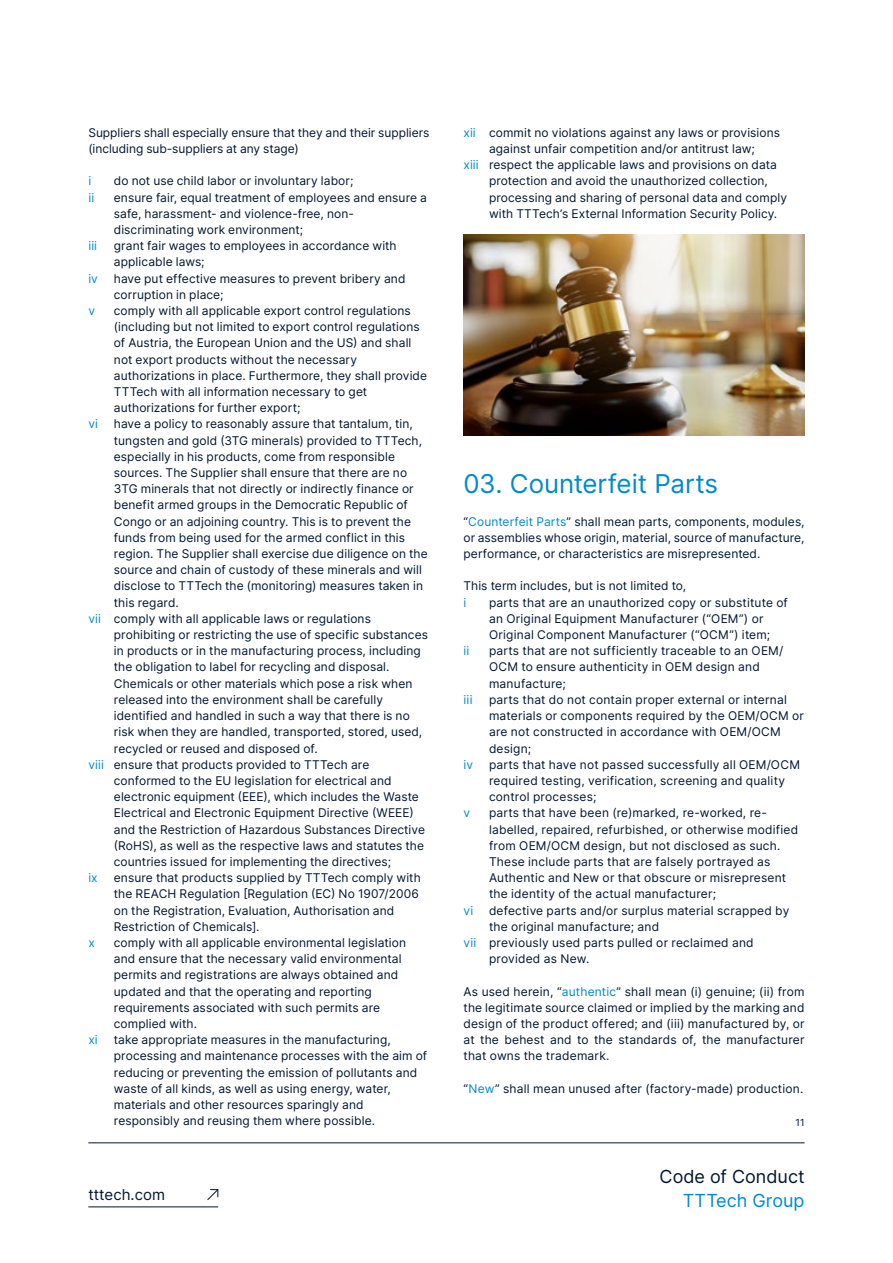
<style>
.page{position:relative;width:893px;height:1263px;background:#fff}
.page>*{position:absolute;margin:0;border:0;box-sizing:border-box;transform-origin:0 0}
.t1{font:25.95px "Inter";letter-spacing:-.005em;color:#008acb}
.t2{font:18px "Inter";color:#001630}
.t3{font:18px "Inter";color:#008acb}
.t4{font:15px "Inter";color:#001630}
.t5{font:12px/16.2px "Inter";letter-spacing:.01em;color:#001630}
.t6{font:12px "Inter";letter-spacing:.01em;color:#008acb}
.t7{font:9.75px "Inter";color:#001630}
.s1{color:#008acb}
</style>
<div class="page">
<hr style="left:88px;top:1142px;width:717px;height:1px;background:#001630">
<hr style="left:88px;top:1206px;width:130px;height:1px;background:#001630">
<svg style="left:207px;top:1189px;width:12px;height:11px"></svg>
<img style="left:463px;top:234px;width:342px;height:201px">
<p class="t5" style="left:88px;top:124px;width:343px">Suppliers shall especially ensure that they and their suppliers (including sub-suppliers at any stage)</p>
<p class="t6" style="left:88px;top:172px;width:4px">i</p>
<p class="t5" style="left:114px;top:173px;width:241px">do not use child labor or involuntary labor;</p>
<p class="t6" style="left:88px;top:189px;width:7px">ii</p>
<p class="t5" style="left:114px;top:189px;width:315px">ensure fair, equal treatment of employees and ensure a safe, harassment- and violence-free, non&shy;discriminating work environment;</p>
<p class="t6" style="left:88px;top:237px;width:10px">iii</p>
<p class="t5" style="left:114px;top:237px;width:284px">grant fair wages to employees in accordance with applicable laws;</p>
<p class="t6" style="left:88px;top:270px;width:11px">iv</p>
<p class="t5" style="left:114px;top:270px;width:293px">have put effective measures to prevent bribery and corruption in place;</p>
<p class="t6" style="left:88px;top:302px;width:8px">v</p>
<p class="t5" style="left:114px;top:302px;width:315px">comply with all applicable export control regulations (including but not limited to export control regulations of Austria, the European Union and the US) and shall not export products without the necessary authorizations in place. Furthermore, they shall provide TTTech with all information necessary to get authorizations for further export;</p>
<p class="t6" style="left:88px;top:415px;width:11px">vi</p>
<p class="t5" style="left:114px;top:416px;width:301px">have a policy to reasonably assure that tantalum, tin,</p>
<p class="t5" style="left:114px;top:432px;width:310px">tungsten and gold (3TG minerals) provided to TTTech,</p>
<p class="t5" style="left:114px;top:448px;width:283px">especially in his products, come from responsible</p>
<p class="t5" style="left:114px;top:464px;width:295px">sources. The Supplier shall ensure that there are no</p>
<p class="t5" style="left:114px;top:480px;width:301px">3TG minerals that not directly or indirectly finance or</p>
<p class="t5" style="left:114px;top:497px;width:296px">benefit armed groups in the Democratic Republic of</p>
<p class="t5" style="left:114px;top:513px;width:299px">Congo or an adjoining country. This is to prevent the</p>
<p class="t5" style="left:114px;top:529px;width:293px">funds from being used for the armed conflict in this</p>
<p class="t5" style="left:114px;top:545px;width:315px">region. The Supplier shall exercise due diligence on the</p>
<p class="t5" style="left:114px;top:561px;width:310px">source and chain of custody of these minerals and will</p>
<p class="t5" style="left:114px;top:578px;width:311px">disclose to TTTech the (monitoring) measures taken in</p>
<p class="t5" style="left:114px;top:594px;width:66px">this regard.</p>
<p class="t5" style="left:88px;top:610px;width:284px"><span class="s1">vii</span> comply with all applicable laws or regulations</p>
<p class="t5" style="left:114px;top:626px;width:316px">prohibiting or restricting the use of specific substances</p>
<p class="t5" style="left:114px;top:642px;width:308px">in products or in the manufacturing process, including</p>
<p class="t5" style="left:114px;top:659px;width:277px">the obligation to label for recycling and disposal.</p>
<p class="t5" style="left:114px;top:675px;width:300px">Chemicals or other materials which pose a risk when</p>
<p class="t5" style="left:114px;top:691px;width:271px">released into the environment shall be carefully</p>
<p class="t5" style="left:114px;top:707px;width:298px">identified and handled in such a way that there is no</p>
<p class="t5" style="left:114px;top:723px;width:310px">risk when they are handled, transported, stored, used,</p>
<p class="t5" style="left:114px;top:740px;width:205px">recycled or reused and disposed of.</p>
<p class="t5" style="left:88px;top:756px;width:282px"><span class="s1">viii</span> ensure that products provided to TTTech are</p>
<p class="t5" style="left:114px;top:772px;width:279px">conformed to the EU legislation for electrical and</p>
<p class="t5" style="left:114px;top:788px;width:306px">electronic equipment (EEE), which includes the Waste</p>
<p class="t5" style="left:114px;top:804px;width:301px">Electrical and Electronic Equipment Directive (WEEE)</p>
<p class="t5" style="left:114px;top:821px;width:313px">and the Restriction of Hazardous Substances Directive</p>
<p class="t5" style="left:114px;top:837px;width:312px">(RoHS), as well as the respective laws and statutes the</p>
<p class="t5" style="left:114px;top:853px;width:279px">countries issued for implementing the directives;</p>
<p class="t6" style="left:88px;top:869px;width:11px">ix</p>
<p class="t5" style="left:114px;top:869px;width:308px">ensure that products supplied by TTTech comply with the REACH Regulation [Regulation (EC) No 1907/2006 on the Registration, Evaluation, Authorisation and Restriction of Chemicals].</p>
<p class="t6" style="left:88px;top:934px;width:8px">x</p>
<p class="t5" style="left:114px;top:934px;width:294px">comply with all applicable environmental legislation and ensure that the necessary valid environmental permits and registrations are always obtained and updated and that the operating and reporting requirements associated with such permits are complied with.</p>
<p class="t6" style="left:88px;top:1031px;width:11px">xi</p>
<p class="t5" style="left:114px;top:1031px;width:315px">take appropriate measures in the manufacturing, processing and maintenance processes with the aim of reducing or preventing the emission of pollutants and waste of all kinds, as well as using energy, water, materials and other resources sparingly and responsibly and reusing them where possible.</p>
<p class="t4" style="left:88px;top:1184px;width:78px">tttech.com</p>
<p class="t5" style="left:463px;top:124px;width:318px"><span class="s1">xii</span> commit no violations against any laws or provisions</p>
<p class="t5" style="left:489px;top:140px;width:267px">against unfair competition and/or antitrust law;</p>
<p class="t5" style="left:463px;top:156px;width:315px"><span class="s1">xiii</span> respect the applicable laws and provisions on data</p>
<p class="t5" style="left:489px;top:173px;width:280px">protection and avoid the unauthorized collection,</p>
<p class="t5" style="left:489px;top:189px;width:300px">processing and sharing of personal data and comply</p>
<p class="t5" style="left:489px;top:205px;width:290px">with TTTech’s External Information Security Policy.</p>
<h1 class="t1" style="left:463px;top:465px;width:256px">03. Counterfeit Parts</h1>
<p class="t5" style="left:463px;top:513px;width:343px;text-align:justify">“<span class="s1">Counterfeit Parts</span>” shall mean parts, components, modules, or assemblies whose origin, material, source of manufacture, performance, or characteristics are misrepresented.</p>
<p class="t5" style="left:463px;top:578px;width:224px">This term includes, but is not limited to,</p>
<p class="t6" style="left:463px;top:594px;width:4px">i</p>
<p class="t5" style="left:489px;top:594px;width:300px">parts that are an unauthorized copy or substitute of an Original Equipment Manufacturer (“OEM”) or<br>Original Component Manufacturer (“OCM”) item;</p>
<p class="t6" style="left:463px;top:642px;width:7px">ii</p>
<p class="t5" style="left:489px;top:642px;width:296px">parts that are not sufficiently traceable to an OEM/<br>OCM to ensure authenticity in OEM design and manufacture;</p>
<p class="t6" style="left:463px;top:691px;width:11px">iii</p>
<p class="t5" style="left:489px;top:691px;width:317px">parts that do not contain proper external or internal materials or components required by the OEM/OCM or are not constructed in accordance with OEM/OCM design;</p>
<p class="t6" style="left:463px;top:756px;width:11px">iv</p>
<p class="t5" style="left:489px;top:756px;width:312px">parts that have not passed successfully all OEM/OCM required testing, verification, screening and quality control processes;</p>
<p class="t6" style="left:463px;top:804px;width:8px">v</p>
<p class="t5" style="left:489px;top:804px;width:311px">parts that have been (re)marked, re-worked, re&shy;labelled, repaired, refurbished, or otherwise modified from OEM/OCM design, but not disclosed as such.<br>These include parts that are falsely portrayed as Authentic and New or that obscure or misrepresent the identity of the actual manufacturer;</p>
<p class="t6" style="left:463px;top:901px;width:11px">vi</p>
<p class="t5" style="left:489px;top:902px;width:302px">defective parts and/or surplus material scrapped by</p>
<p class="t5" style="left:489px;top:918px;width:172px">the original manufacture; and</p>
<p class="t5" style="left:463px;top:934px;width:292px"><span class="s1">vii</span> previously used parts pulled or reclaimed and</p>
<p class="t5" style="left:489px;top:950px;width:102px">provided as New.</p>
<p class="t5" style="left:463px;top:983px;width:343px;text-align:justify">As used herein, “<span class="s1">authentic</span>” shall mean (i) genuine; (ii) from the legitimate source claimed or implied by the marking and design of the product offered; and (iii) manufactured by, or at the behest and to the standards of, the manufacturer that owns the trademark.</p>
<p class="t5" style="left:463px;top:1080px;width:341px">“<span class="s1">New</span>” shall mean unused after (factory-made) production.</p>
<p class="t7" style="left:796px;top:1115px;width:10px">11</p>
<h2 class="t2" style="left:660px;top:1163px;width:147px">Code of Conduct</h2>
<h2 class="t3" style="left:683px;top:1187px;width:123px">TTTech Group</h2>
</div>
